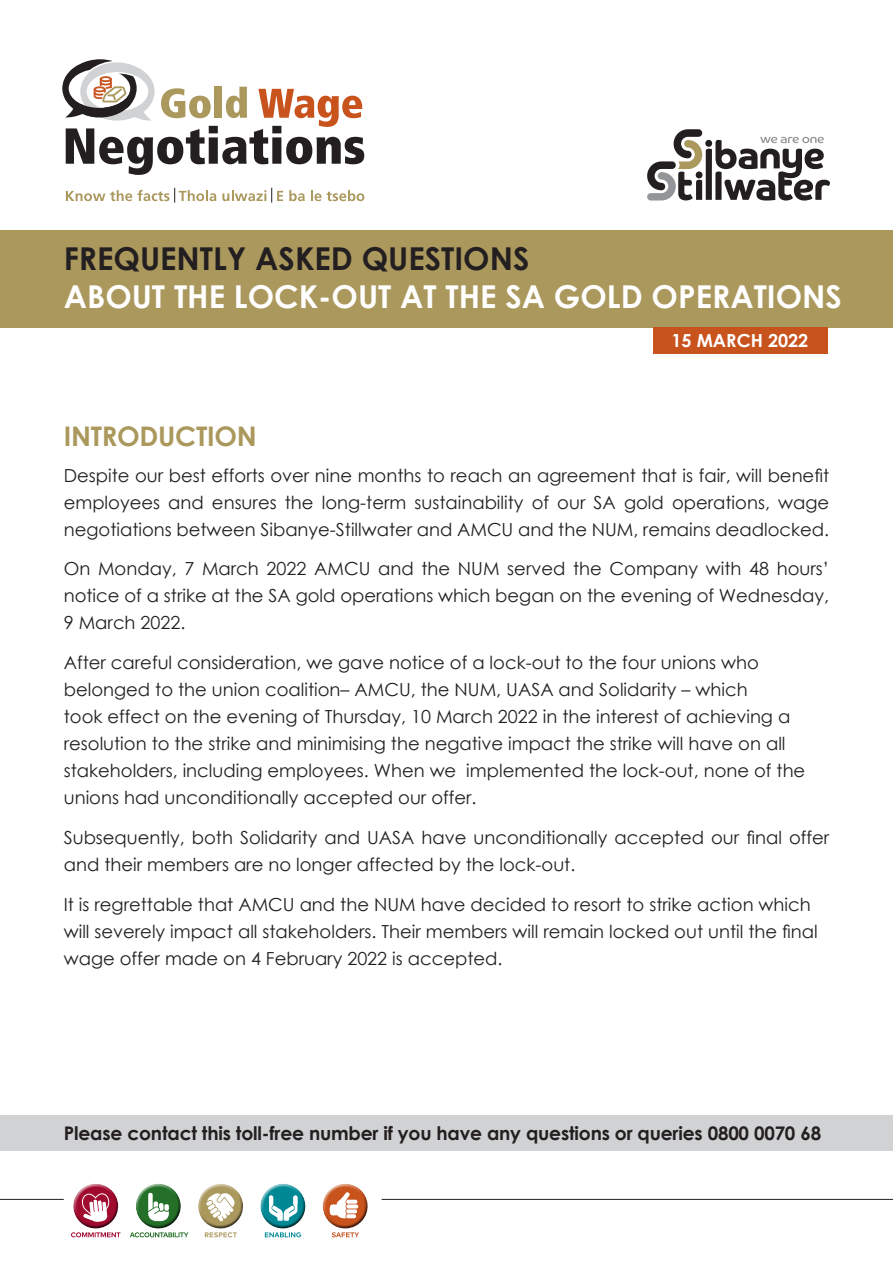
<style>
.page{position:relative;width:893px;height:1263px;background:#fff}
.page>*{position:absolute;margin:0;border:0;box-sizing:border-box;transform-origin:0 0}
.Intro_copy{font:700 31.5px/37.5px "Century Gothic";color:#fff}
.t1{font:700 27px "Century Gothic";letter-spacing:-.01em;color:#aa985d}
.t2{font:700 18.75px "Century Gothic";letter-spacing:-.01em;color:#231f20}
.t3{font:18px/27px "Century Gothic";color:#231f20}
.Intro_copy-2{font:700 18px "Century Gothic";color:#fff}
.s1{color:#231f20}
</style>
<div class="page">
<div style="left:0;top:230px;width:893px;height:97px;background:#aa985d"></div>
<svg style="left:647px;top:129px;width:183px;height:72px"></svg>
<hr style="left:382px;top:1199px;width:511px;height:1px;background:#231f20">
<hr style="left:0;top:1199px;width:64px;height:1px;background:#231f20">
<svg style="left:71px;top:1183px;width:49px;height:54px"></svg>
<svg style="left:130px;top:1183px;width:58px;height:54px"></svg>
<svg style="left:198px;top:1184px;width:45px;height:53px"></svg>
<svg style="left:260px;top:1183px;width:46px;height:54px"></svg>
<svg style="left:322px;top:1183px;width:46px;height:54px"></svg>
<svg style="left:62px;top:59px;width:302px;height:116px"></svg>
<svg style="left:289px;top:190px;width:16px;height:11px"></svg>
<svg style="left:311px;top:190px;width:53px;height:11px"></svg>
<svg style="left:66px;top:188px;width:150px;height:15px"></svg>
<svg style="left:222px;top:188px;width:61px;height:15px"></svg>
<div style="left:653px;top:327px;width:175px;height:27px;background:#c8531d"></div>
<div style="left:0;top:1115px;width:893px;height:35px;background:#d1d2d4"></div>
<p class="Intro_copy" style="left:64px;top:239px;width:780px"><span class="s1">FREQUENTLY ASKED QUESTIONS<br></span>ABOUT THE LOCK-OUT AT THE SA GOLD OPERATIONS</p>
<p class="Intro_copy-2" style="left:671px;top:327px;width:138px">15 MARCH 2022</p>
<p class="t1" style="left:64px;top:416px;width:195px">INTRODUCTION</p>
<p class="t3" style="left:64px;top:461px;width:767px;text-align:justify">Despite our best efforts over nine months to reach an agreement that is fair, will benefit employees and ensures the long-term sustainability of our SA gold operations, wage negotiations between Sibanye-Stillwater and AMCU and the NUM, remains deadlocked.</p>
<p class="t3" style="left:64px;top:555px;width:767px;text-align:justify">On Monday, 7 March 2022 AMCU and the NUM served the Company with 48 hours’ notice of a strike at the SA gold operations which began on the evening of Wednesday, 9 March 2022.</p>
<p class="t3" style="left:64px;top:649px;width:743px">After careful consideration, we gave notice of a lock-out to the four unions who belonged to the union coalition– AMCU, the NUM, UASA and Solidarity – which<br>took effect on the evening of Thursday, 10 March 2022 in the interest of achieving a resolution to the strike and minimising the negative impact the strike will have on all stakeholders, including employees. When we implemented the lock-out, none of the unions had unconditionally accepted our offer.</p>
<p class="t3" style="left:64px;top:824px;width:767px">Subsequently, both Solidarity and UASA have unconditionally accepted our final offer and their members are no longer affected by the lock-out.</p>
<p class="t3" style="left:64px;top:890px;width:755px">It is regrettable that AMCU and the NUM have decided to resort to strike action which will severely impact all stakeholders. Their members will remain locked out until the final wage offer made on 4 February 2022 is accepted.</p>
<p class="t2" style="left:64px;top:1118px;width:759px">Please contact this toll-free number if you have any questions or queries 0800 0070 68</p>
</div>
